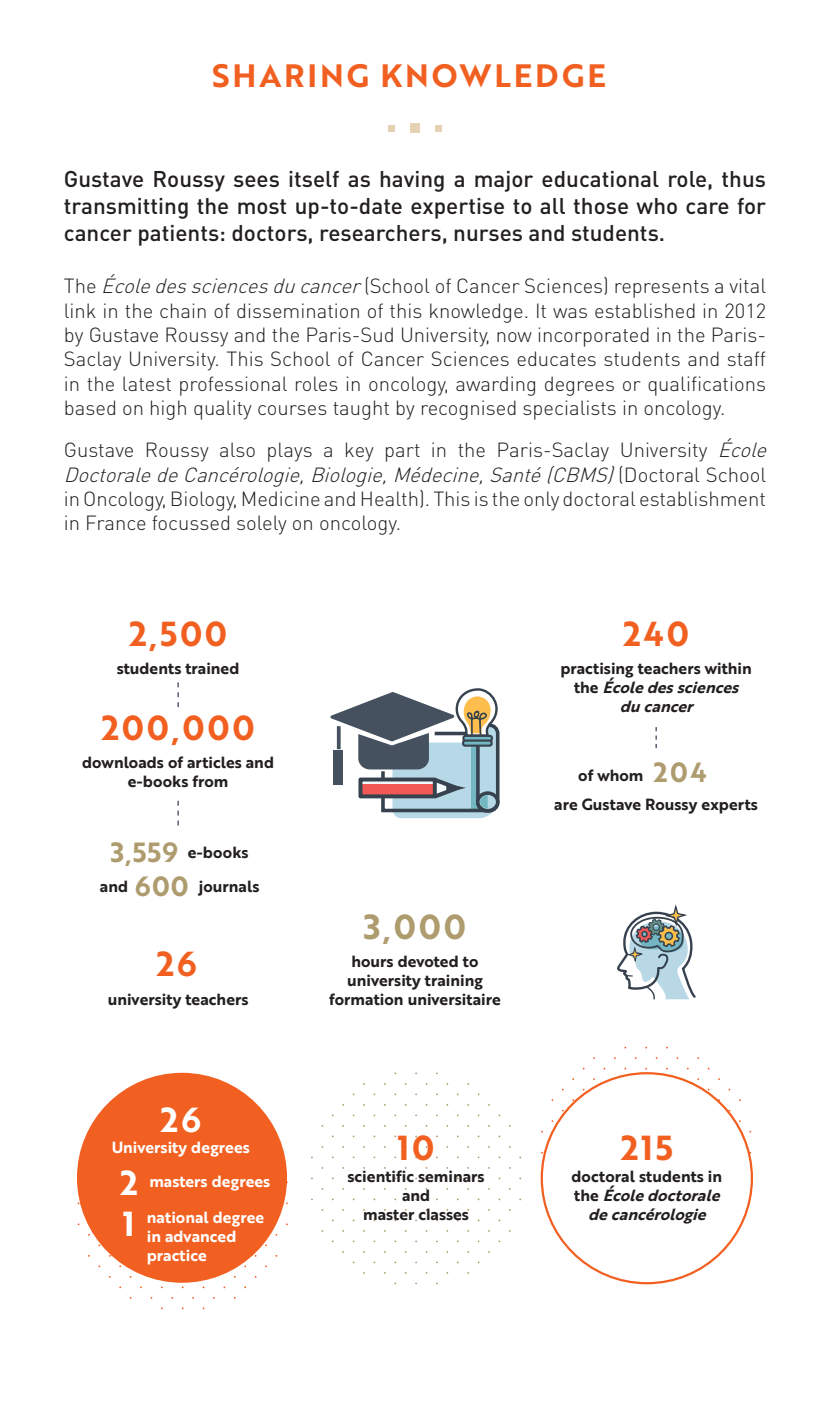
<style>
.page{position:relative;width:830px;height:1404px;background:#fff}
.page>*{position:absolute;margin:0;border:0;box-sizing:border-box;transform-origin:0 0}
.t1{font:33.75px "Brother 1816 Bold";letter-spacing:.08em;color:#f26021}
.t2{font:33.75px "Brother 1816 Bold";color:#ae9c6f}
.t3{font:33.75px "Brother 1816 Bold";color:#fff}
.t4{font:31.5px "Brother 1816 Bold";letter-spacing:.09em;color:#f26021}
.t5{font:500 22.5px/27px "DIN Pro";color:#231f20;text-align:justify}
.t6{font:300 20.25px/24.3px "DIN Pro";color:#231f20;text-align:justify}
.t7{font:15.75px/18.9px "Brother 1816 Bold";color:#231f20;text-align:center}
.t8{font:15.75px/18.9px "Brother 1816 Bold";color:#fff}
.t9{font:italic 15.75px/18.9px "Brother 1816 Bold";color:#231f20;text-align:center}
.s1{font-style:italic}
.s2{font-size:27px;color:#ae9c6f}
.s3{font-size:33.75px}
.s4{font-style:normal}
</style>
<div class="page">
<svg style="left:177px;top:682px;width:2px;height:25px"></svg>
<svg style="left:177px;top:800px;width:2px;height:25px"></svg>
<svg style="left:655px;top:727px;width:1px;height:21px"></svg>
<div style="left:388px;top:125px;width:7px;height:6px;background:#e4d2b3"></div>
<div style="left:410px;top:123px;width:9px;height:10px;background:#e4d2b3"></div>
<svg style="left:435px;top:125px;width:6px;height:6px"></svg>
<div style="left:77px;top:1072px;width:210px;height:210px;background:#f26021;border-radius:50%"></div>
<div style="left:476px;top:723px;width:23px;height:89px;border:4px solid #37424f;border-radius:8px"></div>
<div style="left:475px;top:791px;width:24px;height:21px;border:4px solid #37424f;border-radius:50%"></div>
<svg style="left:330px;top:692px;width:167px;height:126px"></svg>
<div style="left:360px;top:779px;width:74px;height:17px;background:#f2f9fb"></div>
<svg style="left:429px;top:774px;width:39px;height:27px"></svg>
<div style="left:360px;top:784px;width:74px;height:13px;background:#f05956"></div>
<div style="left:358px;top:777px;width:78px;height:21px;border:4px solid #37424f"></div>
<svg style="left:451px;top:688px;width:49px;height:50px"></svg>
<div style="left:463px;top:735px;width:28px;height:5px;background:#72b7c1;border-radius:2px"></div>
<div style="left:462px;top:734px;width:30px;height:8px;border:2px solid #37424f;border-radius:2px"></div>
<div style="left:463px;top:740px;width:28px;height:5px;background:#72b7c1;border-radius:2px"></div>
<div style="left:462px;top:739px;width:30px;height:7px;border:2px solid #37424f;border-radius:2px"></div>
<svg style="left:617px;top:904px;width:78px;height:96px"></svg>
<h2 class="t4" style="left:212px;top:51px;width:395px">SHARING KNOWLEDGE</h2>
<p class="t5" style="left:64px;top:164px;width:703px">Gustave Roussy sees itself as having a major educational role, thus transmitting the most up-to-date expertise to all those who care for cancer patients: doctors, researchers, nurses and students.</p>
<p class="t6" style="left:64px;top:273px;width:703px">The <span class="s1">Écoledessciencesducancer</span>(School of Cancer Sciences) represents a vital link in the chain of dissemination of this knowledge. It was established in 2012 by Gustave Roussy and the Paris-Sud University, now incorporated in the Paris-Saclay University. This School of Cancer Sciences educates students and staff in the latest professional roles in oncology, awarding degrees or qualifications based on high quality courses taught by recognised specialists in oncology.</p>
<p class="t6" style="left:64px;top:437px;width:710px;text-align:left">Gustave Roussy also plays a key part in the Paris-Saclay University <span class="s1">École DoctoraledeCancérologie,Biologie,Médecine,Santé(CBMS)</span>( D o c t o r a l S c h o o l in Oncology, Biology, Medicine and Health). This is the only doctoral establishment in France focussed solely on oncology.</p>
<h1 class="t1" style="left:129px;top:608px;width:100px">2,500</h1>
<p class="t7" style="left:117px;top:658px;width:124px">students trained</p>
<h1 class="t1" style="left:101px;top:701px;width:155px">200,000</h1>
<p class="t7" style="left:82px;top:752px;width:193px">downloads of articles and e-books from</p>
<p class="t7" style="left:100px;top:834px;width:161px;line-height:34.2px"><span class="s2">3,559</span> e-books and <span class="s2">600</span> journals</p>
<h1 class="t1" style="left:156px;top:938px;width:42px">26</h1>
<p class="t7" style="left:108px;top:988px;width:142px">university teachers</p>
<h1 class="t3" style="left:160px;top:1093px;width:42px">26</h1>
<p class="t8" style="left:120px;top:1130px;width:152px;line-height:33.5px;text-indent:-8px">University degrees<br><span class="s3">2</span> masters degrees</p>
<p class="t8" style="left:147px;top:1207px;width:119px;text-indent:-24px"><span class="s3">1</span> national degree in advanced practice</p>
<h1 class="t2" style="left:363px;top:900px;width:104px">3,000</h1>
<p class="t7" style="left:329px;top:951px;width:173px">hours devoted to university training formation universitaire</p>
<h1 class="t1" style="left:397px;top:1122px;width:38px">10</h1>
<p class="t7" style="left:347px;top:1165px;width:138px">scientific seminars and<br>master classes</p>
<h1 class="t1" style="left:623px;top:608px;width:67px">240</h1>
<p class="t7" style="left:560px;top:658px;width:193px">practising teachers within t h e <span class="s1">Écoledessciences ducancer</span></p>
<p class="t7" style="left:578px;top:764px;width:130px">of whom <span class="s2">204</span></p>
<p class="t7" style="left:554px;top:794px;width:205px">are Gustave Roussy experts</p>
<h1 class="t1" style="left:620px;top:1122px;width:54px">215</h1>
<p class="t9" style="left:571px;top:1165px;width:155px"><span class="s4">doctoral students in t h e</span> Écoledoctorale decancérologie</p>
</div>
